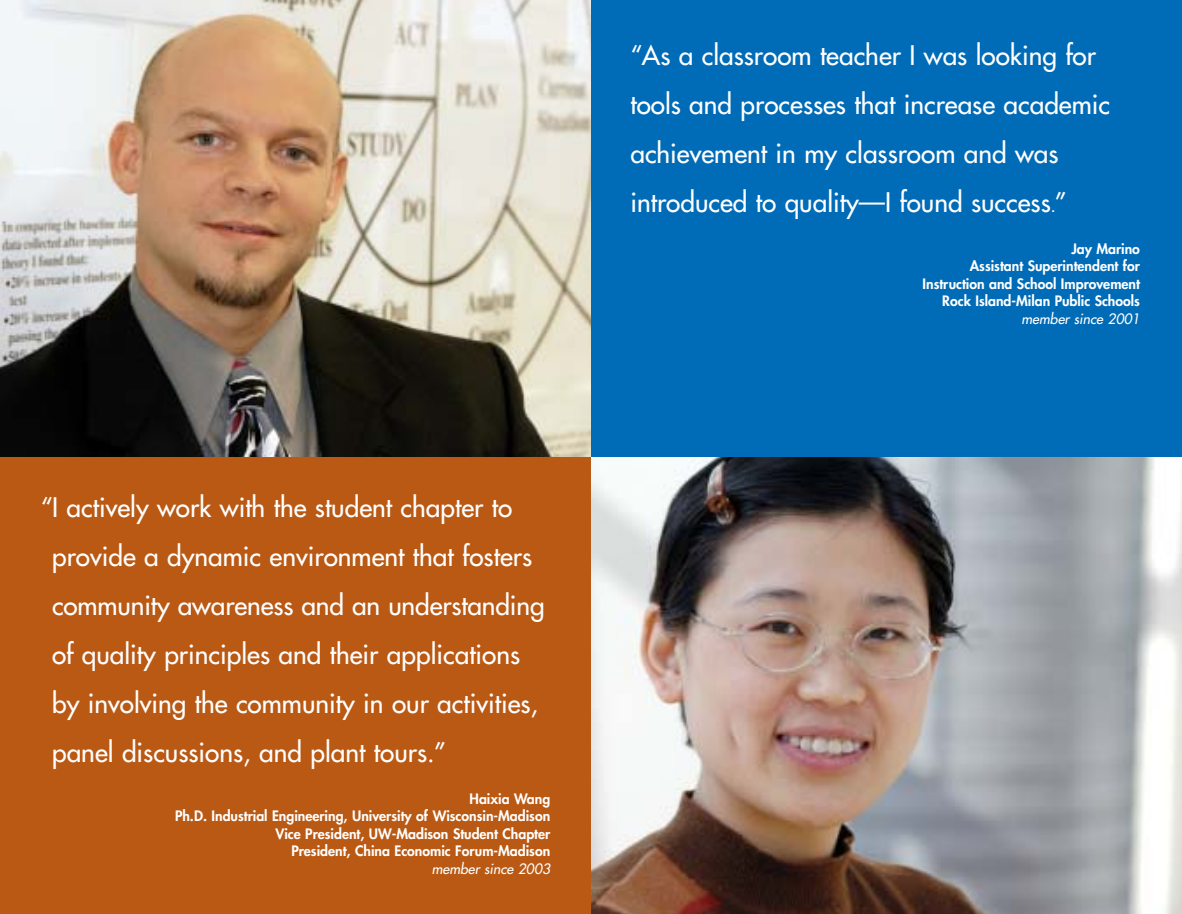
<style>
.page{position:relative;width:1182px;height:914px;background:#fff}
.page>*{position:absolute;margin:0;border:0;box-sizing:border-box;transform-origin:0 0}
.t1{font:26.25px/49px "Futura";color:#fff}
.t2{font:800 14px/17.5px "Futura";color:#fff;text-align:right}
.t3{font:italic 14px "Futura";color:#fff}
.s1{font-family:"Arial";font-size:17.5px}
</style>
<div class="page">
<img style="left:591px;top:457px;width:590px;height:456px">
<img style="left:0;top:0;width:591px;height:457px">
<div style="left:0;top:457px;width:591px;height:456px;background:#b95914"></div>
<div style="left:591px;top:0;width:590px;height:457px;background:#006bb6"></div>
<p class="t1" style="left:52px;top:484px;width:494px;text-indent:-11px">“I actively work with the student chapter to provide a dynamic environment that fosters community awareness and an understanding of quality principles and their applications by involving the community in our activities, panel discussions, and plant tours.”</p>
<p class="t2" style="left:175px;top:790px;width:377px">Haixia Wang<br>Ph.D. Industrial Engineering, University of Wisconsin-Madison Vice President, UW-Madison Student Chapter<br>President, China Economic Forum-Madison</p>
<p class="t3" style="left:432px;top:861px;width:122px">member since 2003</p>
<p class="t1" style="left:630px;top:32px;width:481px">“As a classroom teacher I was looking for tools and processes that increase academic achievement in my classroom and was introduced to quality—I found success<span class="s1">.</span>”</p>
<p class="t2" style="left:922px;top:241px;width:219px">Jay Marino<br>Assistant Superintendent for<br>Instruction and School Improvement<br>Rock Island-Milan Public Schools</p>
<p class="t3" style="left:1021px;top:312px;width:122px">member since 2001</p>
</div>
